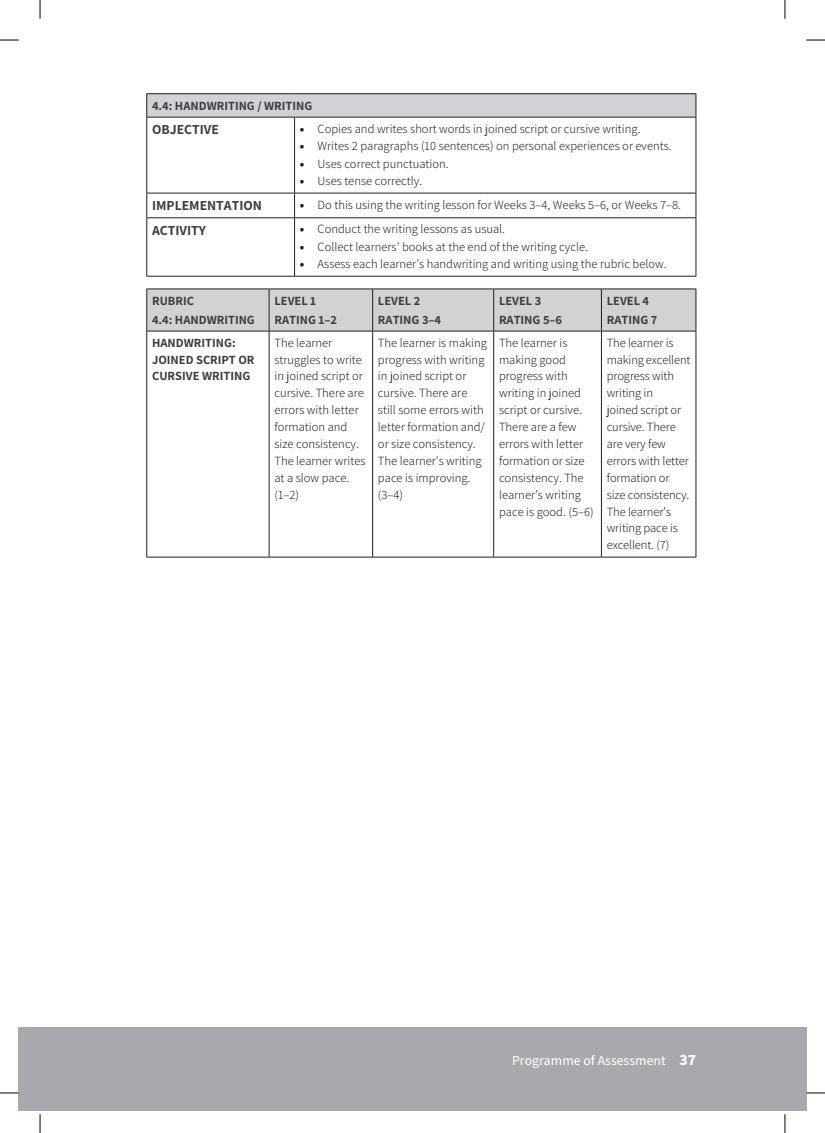
<style>
.page{position:relative;width:825px;height:1133px;background:#fff}
.page>*{position:absolute;margin:0;border:0;box-sizing:border-box;transform-origin:0 0}
.t1{font:700 13.75px "Assistant";color:#3e3e3f}
.t2{font:500 13.75px "Assistant";color:#fff}
.t3{font:300 12.5px/16.9px "Assistant";color:#231f20}
.t4{font:700 12.5px/18.8px "Assistant";color:#3e3e3f}
.s1{font-weight:800}
.s2{font-family:"Noto Sans JP";font-weight:900}
</style>
<div class="page">
<div style="left:40px;top:1027px;width:765px;height:83px;background:#a8a9ad"></div>
<div style="left:19px;top:1027px;width:21px;height:83px;background:#a8a9ad"></div>
<div style="left:147px;top:94px;width:548px;height:23px;background:#d1d2d4"></div>
<svg style="left:147px;top:118px;width:548px;height:158px"></svg>
<svg style="left:695px;top:94px;width:1px;height:23px"></svg>
<hr style="left:695px;top:117px;width:1px;height:76px;background:#231f20">
<hr style="left:146px;top:193px;width:148px;height:1px;background:#231f20">
<hr style="left:294px;top:193px;width:402px;height:1px;background:#231f20">
<svg style="left:695px;top:193px;width:1px;height:24px"></svg>
<hr style="left:146px;top:217px;width:148px;height:1px;background:#231f20">
<hr style="left:294px;top:217px;width:402px;height:1px;background:#231f20">
<hr style="left:695px;top:218px;width:1px;height:58px;background:#231f20">
<hr style="left:294px;top:276px;width:402px;height:1px;background:#231f20">
<hr style="left:146px;top:93px;width:148px;height:1px;background:#231f20">
<svg style="left:146px;top:94px;width:1px;height:23px"></svg>
<hr style="left:294px;top:93px;width:402px;height:1px;background:#231f20">
<hr style="left:294px;top:117px;width:402px;height:1px;background:#231f20">
<hr style="left:146px;top:117px;width:148px;height:1px;background:#231f20">
<hr style="left:146px;top:117px;width:1px;height:76px;background:#231f20">
<hr style="left:294px;top:117px;width:1px;height:76px;background:#231f20">
<svg style="left:146px;top:193px;width:1px;height:24px"></svg>
<svg style="left:294px;top:193px;width:1px;height:24px"></svg>
<hr style="left:146px;top:218px;width:1px;height:58px;background:#231f20">
<hr style="left:294px;top:218px;width:1px;height:58px;background:#231f20">
<hr style="left:146px;top:276px;width:148px;height:1px;background:#231f20">
<div style="left:147px;top:289px;width:548px;height:42px;background:#d1d2d4"></div>
<svg style="left:147px;top:332px;width:548px;height:225px"></svg>
<hr style="left:269px;top:289px;width:1px;height:42px;background:#231f20">
<hr style="left:372px;top:289px;width:1px;height:42px;background:#231f20">
<hr style="left:493px;top:289px;width:1px;height:42px;background:#231f20">
<hr style="left:600px;top:289px;width:1px;height:42px;background:#231f20">
<hr style="left:269px;top:331px;width:1px;height:226px;background:#231f20">
<hr style="left:372px;top:331px;width:1px;height:226px;background:#231f20">
<hr style="left:493px;top:331px;width:1px;height:226px;background:#231f20">
<hr style="left:600px;top:331px;width:1px;height:226px;background:#231f20">
<hr style="left:146px;top:288px;width:123px;height:1px;background:#231f20">
<hr style="left:146px;top:289px;width:1px;height:42px;background:#231f20">
<hr style="left:269px;top:288px;width:103px;height:1px;background:#231f20">
<hr style="left:372px;top:288px;width:121px;height:1px;background:#231f20">
<hr style="left:493px;top:288px;width:108px;height:1px;background:#231f20">
<hr style="left:601px;top:288px;width:95px;height:1px;background:#231f20">
<hr style="left:695px;top:289px;width:1px;height:42px;background:#231f20">
<hr style="left:146px;top:331px;width:123px;height:1px;background:#231f20">
<hr style="left:146px;top:331px;width:1px;height:226px;background:#231f20">
<hr style="left:269px;top:331px;width:103px;height:1px;background:#231f20">
<hr style="left:372px;top:331px;width:121px;height:1px;background:#231f20">
<hr style="left:493px;top:331px;width:108px;height:1px;background:#231f20">
<hr style="left:601px;top:331px;width:95px;height:1px;background:#231f20">
<hr style="left:695px;top:331px;width:1px;height:226px;background:#231f20">
<hr style="left:146px;top:557px;width:123px;height:1px;background:#231f20">
<hr style="left:269px;top:557px;width:103px;height:1px;background:#231f20">
<hr style="left:372px;top:557px;width:121px;height:1px;background:#231f20">
<hr style="left:493px;top:557px;width:108px;height:1px;background:#231f20">
<hr style="left:601px;top:557px;width:95px;height:1px;background:#231f20">
<svg style="left:0;top:39px;width:19px;height:2px"></svg>
<svg style="left:806px;top:39px;width:18px;height:2px"></svg>
<svg style="left:0;top:1092px;width:19px;height:1px"></svg>
<svg style="left:805px;top:1092px;width:19px;height:1px"></svg>
<svg style="left:39px;top:0;width:2px;height:19px"></svg>
<svg style="left:39px;top:1114px;width:2px;height:18px"></svg>
<svg style="left:784px;top:0;width:1px;height:19px"></svg>
<svg style="left:784px;top:1114px;width:1px;height:18px"></svg>
<p class="t4" style="left:152px;top:96px;width:162px">4.4: HANDWRITING / WRITING</p>
<p class="t1" style="left:152px;top:120px;width:68px">OBJECTIVE</p>
<p class="t3" style="left:300px;top:119px;width:342px"><span class="s1">•</span> Copies and writes short words in joined script or cursive writing.</p>
<p class="t3" style="left:300px;top:137px;width:373px"><span class="s1">•</span> Writes 2 paragraphs (10 sentences) on personal experiences or events.</p>
<p class="t3" style="left:300px;top:154px;width:150px"><span class="s1">•</span> Uses correct punctuation.</p>
<p class="t3" style="left:300px;top:172px;width:124px"><span class="s1">•</span> Uses tense correctly.</p>
<p class="t1" style="left:152px;top:196px;width:111px">IMPLEMENTATION</p>
<p class="t3" style="left:300px;top:195px;width:382px"><span class="s1">•</span> Do this using the writing lesson for Weeks 3–4, Weeks 5–6, or Weeks 7–8.</p>
<p class="t1" style="left:152px;top:220px;width:55px">ACTIVITY</p>
<p class="t3" style="left:300px;top:220px;width:207px"><span class="s1">•</span> Conduct the writing lessons as usual.</p>
<p class="t3" style="left:300px;top:238px;width:289px"><span class="s1">•</span> Collect learners’ books at the end of the writing cycle.</p>
<p class="t3" style="left:300px;top:255px;width:368px"><span class="s1">•</span> Assess each learner’s handwriting and writing using the rubric below.</p>
<p class="t4" style="left:152px;top:291px;width:104px">RUBRIC<br>4.4: HANDWRITING</p>
<p class="t4" style="left:274px;top:291px;width:64px">LEVEL 1<br>RATING 1–2</p>
<p class="t4" style="left:378px;top:291px;width:65px">LEVEL 2<br>RATING 3–4</p>
<p class="t4" style="left:498px;top:291px;width:65px">LEVEL 3<br>RATING 5–6</p>
<p class="t4" style="left:606px;top:291px;width:52px">LEVEL 4<br>RATING 7</p>
<p class="t4" style="left:152px;top:333px;width:104px;line-height:16.9px">HANDWRITING:<br>JOINED SCRIPT OR<br>CURSIVE WRITING</p>
<p class="t3" style="left:274px;top:333px;width:93px">The learner struggles to write in joined script or cursive. There are errors with letter formation and size consistency.<br>The learner writes at a slow pace. (1–2)</p>
<p class="t3" style="left:378px;top:333px;width:110px">The learner is making progress with writing in joined script or cursive. There are still some errors with letter formation and/ or size consistency.<br>The learner’s writing pace is improving. (3–4)</p>
<p class="t3" style="left:498px;top:333px;width:96px">The learner is making good progress with writing in joined script or cursive.<br>There are a few errors with letter formation or size consistency. The learner’s writing pace is good. (5–6)</p>
<p class="t3" style="left:606px;top:333px;width:85px">The learner is making excellent progress with writing in<br>joined script or cursive. There are very few errors with letter formation or size consistency.<br>The learner’s writing pace is excellent. (7)</p>
<p class="t2" style="left:512px;top:1050px;width:186px">Programme of Assessment <span class="s2">37</span></p>
</div>
